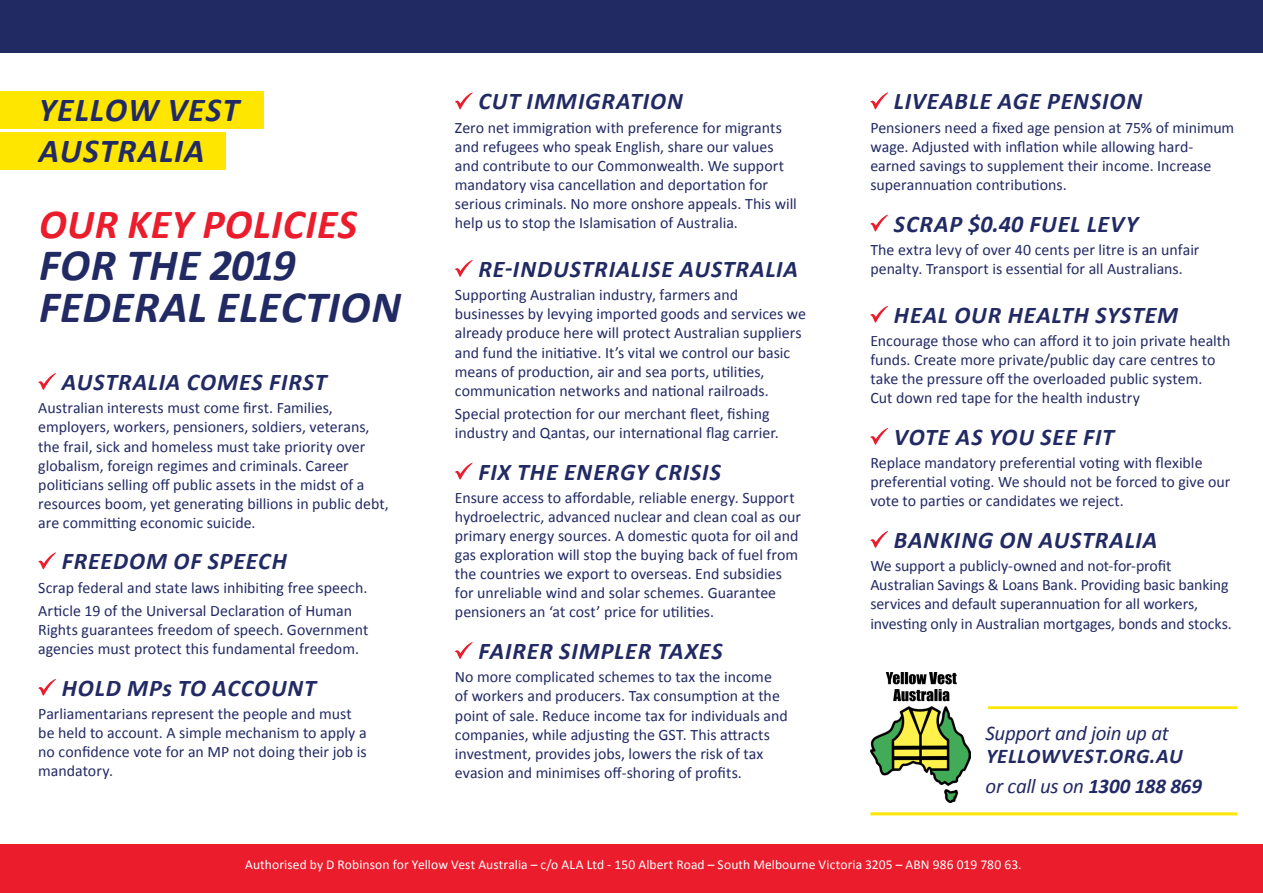
<style>
.page{position:relative;width:1263px;height:893px;background:#fff}
.page>*{position:absolute;margin:0;border:0;box-sizing:border-box;transform-origin:0 0}
.t1{font:italic 700 45px/42px "Calibri";letter-spacing:.01em;color:#222a64}
.t2{font:italic 700 41.55px "Calibri";letter-spacing:.015em;color:#eb1c2c}
.t3{font:italic 700 33.6px "Calibri";letter-spacing:.03em;color:#222a64}
.t4{font:italic 700 24px "Calibri";letter-spacing:.035em;color:#222a64}
.t5{font:italic 21px/22.8px "Calibri";letter-spacing:-.015em;color:#222a64}
.t6{font:15.9px/19px "Calibri";color:#222a64}
.t7{font:13.5px "Calibri";letter-spacing:.005em;color:#fff}
.s1{font-weight:700}
</style>
<div class="page">
<div style="left:0;top:91px;width:264px;height:38px;background:#ffe601"></div>
<div style="left:0;top:132px;width:226px;height:38px;background:#ffe601"></div>
<div style="left:0;top:0;width:1263px;height:53px;background:#222a64"></div>
<div style="left:0;top:845px;width:1263px;height:48px;background:#eb1c2c"></div>
<svg style="left:38px;top:373px;width:18px;height:17px"></svg>
<svg style="left:38px;top:552px;width:18px;height:17px"></svg>
<svg style="left:38px;top:679px;width:18px;height:17px"></svg>
<svg style="left:455px;top:92px;width:18px;height:17px"></svg>
<svg style="left:455px;top:260px;width:18px;height:17px"></svg>
<svg style="left:455px;top:463px;width:18px;height:17px"></svg>
<svg style="left:455px;top:642px;width:18px;height:17px"></svg>
<svg style="left:870px;top:92px;width:18px;height:17px"></svg>
<svg style="left:870px;top:215px;width:18px;height:17px"></svg>
<svg style="left:870px;top:306px;width:18px;height:17px"></svg>
<svg style="left:870px;top:428px;width:18px;height:17px"></svg>
<svg style="left:870px;top:531px;width:18px;height:17px"></svg>
<img style="left:870px;top:673px;width:100px;height:130px">
<hr style="left:988px;top:706px;width:249px;height:3px;background:#ffe601">
<hr style="left:870px;top:812px;width:367px;height:3px;background:#ffe601">
<p class="t3" style="left:39px;top:89px;width:202px">YELLOW VEST</p>
<p class="t3" style="left:39px;top:130px;width:167px">AUSTRALIA</p>
<p class="t2" style="left:39px;top:198px;width:320px">OUR KEY POLICIES</p>
<p class="t1" style="left:39px;top:242px;width:363px">FOR THE 2019<br>FEDERAL ELECTION</p>
<p class="t4" style="left:62px;top:367px;width:266px">AUSTRALIA COMES FIRST</p>
<p class="t6" style="left:38px;top:399px;width:352px">Australian interests must come first. Families, employers, workers, pensioners, soldiers, veterans, the frail, sick and homeless must take priority over globalism, foreign regimes and criminals. Career politicians selling off public assets in the midst of a resources boom, yet generating billions in public debt, are committing economic suicide.</p>
<p class="t4" style="left:62px;top:546px;width:226px">FREEDOM OF SPEECH</p>
<p class="t6" style="left:38px;top:578px;width:331px">Scrap federal and state laws inhibiting free speech.</p>
<p class="t6" style="left:38px;top:601px;width:332px">Article 19 of the Universal Declaration of Human<br>Rights guarantees freedom of speech. Government agencies must protect this fundamental freedom.</p>
<p class="t4" style="left:62px;top:673px;width:256px">HOLD MPs TO ACCOUNT</p>
<p class="t6" style="left:38px;top:704px;width:330px">Parliamentarians represent the people and must be held to account. A simple mechanism to apply a no confidence vote for an MP not doing their job is mandatory.</p>
<p class="t4" style="left:478px;top:87px;width:206px">CUT IMMIGRATION</p>
<p class="t6" style="left:455px;top:118px;width:343px">Zero net immigration with preference for migrants and refugees who speak English, share our values and contribute to our Commonwealth. We support mandatory visa cancellation and deportation for serious criminals. No more onshore appeals. This will help us to stop the Islamisation of Australia.</p>
<p class="t4" style="left:478px;top:254px;width:321px">RE-INDUSTRIALISE AUSTRALIA</p>
<p class="t6" style="left:455px;top:285px;width:353px">Supporting Australian industry, farmers and businesses by levying imported goods and services we already produce here will protect Australian suppliers and fund the initiative. It’s vital we control our basic means of production, air and sea ports, utilities, communication networks and national railroads.</p>
<p class="t6" style="left:455px;top:404px;width:326px">Special protection for our merchant fleet, fishing industry and Qantas, our international flag carrier.</p>
<p class="t4" style="left:478px;top:457px;width:244px">FIX THE ENERGY CRISIS</p>
<p class="t6" style="left:455px;top:488px;width:347px">Ensure access to affordable, reliable energy. Support hydroelectric, advanced nuclear and clean coal as our primary energy sources. A domestic quota for oil and gas exploration will stop the buying back of fuel from the countries we export to overseas. End subsidies for unreliable wind and solar schemes. Guarantee pensioners an ‘at cost’ price for utilities.</p>
<p class="t4" style="left:478px;top:636px;width:245px">FAIRER SIMPLER TAXES</p>
<p class="t6" style="left:455px;top:668px;width:334px">No more complicated schemes to tax the income of workers and producers. Tax consumption at the point of sale. Reduce income tax for individuals and companies, while adjusting the GST. This attracts investment, provides jobs, lowers the risk of tax evasion and minimises off-shoring of profits.</p>
<p class="t4" style="left:894px;top:87px;width:250px">LIVEABLE AGE PENSION</p>
<p class="t6" style="left:870px;top:118px;width:365px">Pensioners need a fixed age pension at 75% of minimum wage. Adjusted with inflation while allowing hard&shy;earned savings to supplement their income. Increase superannuation contributions.</p>
<p class="t4" style="left:894px;top:209px;width:246px">SCRAP $0.40 FUEL LEVY</p>
<p class="t6" style="left:870px;top:240px;width:331px">The extra levy of over 40 cents per litre is an unfair penalty. Transport is essential for all Australians.</p>
<p class="t4" style="left:894px;top:300px;width:286px">HEAL OUR HEALTH SYSTEM</p>
<p class="t6" style="left:870px;top:331px;width:362px">Encourage those who can afford it to join private health funds. Create more private/public day care centres to take the pressure off the overloaded public system.<br>Cut down red tape for the health industry</p>
<p class="t4" style="left:894px;top:422px;width:222px">VOTE AS YOU SEE FIT</p>
<p class="t6" style="left:870px;top:453px;width:362px">Replace mandatory preferential voting with flexible preferential voting. We should not be forced to give our vote to parties or candidates we reject.</p>
<p class="t4" style="left:894px;top:525px;width:265px">BANKING ON AUSTRALIA</p>
<p class="t6" style="left:870px;top:556px;width:363px">We support a publicly-owned and not-for-profit Australian Savings &amp; Loans Bank. Providing basic banking services and default superannuation for all workers, investing only in Australian mortgages, bonds and stocks.</p>
<p class="t5" style="left:985px;top:720px;width:199px">Support and join up at<br><span class="s1">YELLOWVEST.ORG.AU</span></p>
<p class="t5" style="left:985px;top:774px;width:218px">or call us on <span class="s1">1300 188 869</span></p>
<p class="t7" style="left:245px;top:856px;width:778px">Authorised by D Robinson for Yellow Vest Australia – c/o ALA Ltd - 150 Albert Road – South Melbourne Victoria 3205 – ABN 986 019 780 63.</p>
</div>
